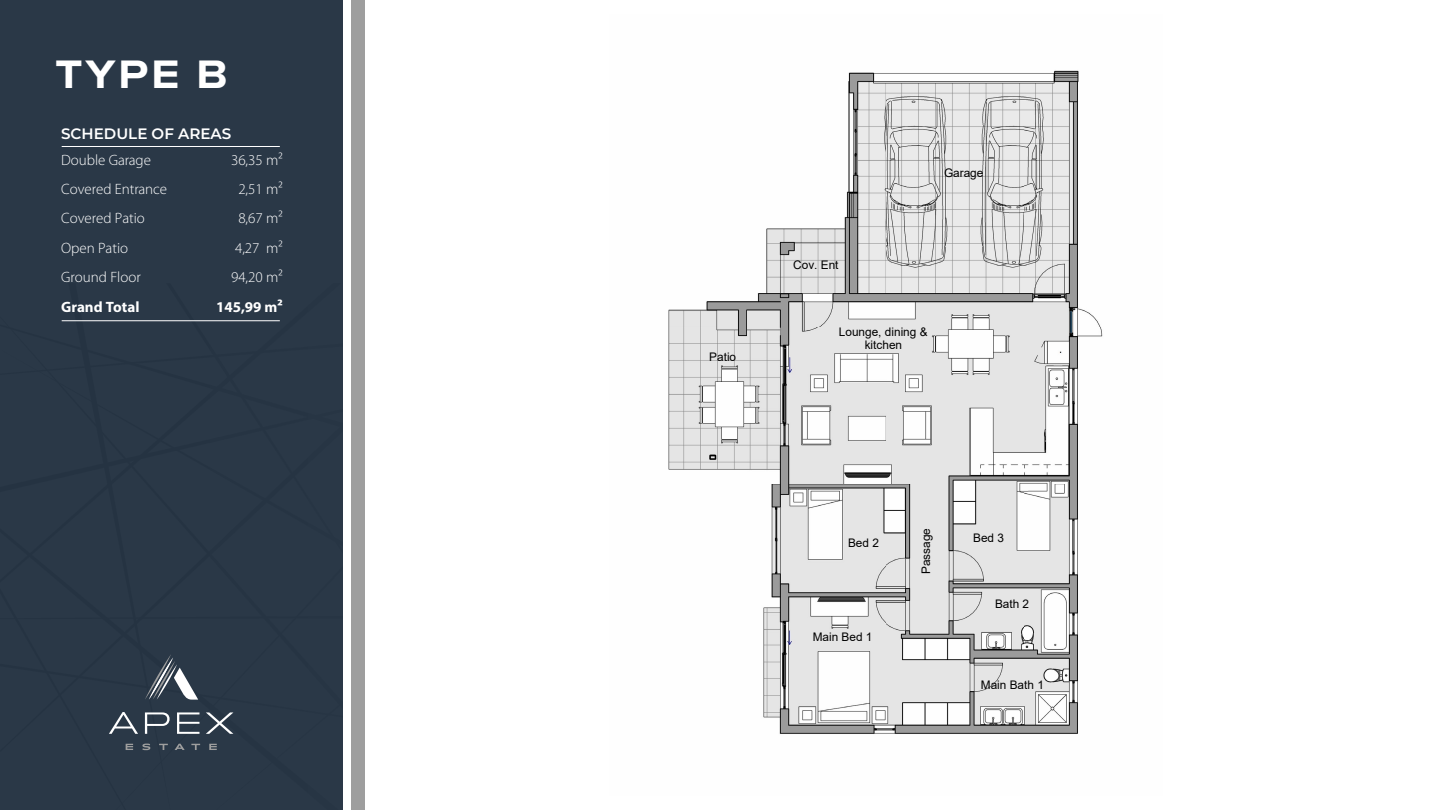
<style>
.page{position:relative;width:1440px;height:810px;background:#fff}
.page>*{position:absolute;margin:0;border:0;box-sizing:border-box;transform-origin:0 0}
.t1{font:700 41.17px "Proxima Nova Wide";color:#fff}
.t2{font:100 15.08px "Montserrat";color:#fff}
.t3{font:300 15px/29.5px "Myriad Pro";color:#fff}
.t4{font:700 15px "Myriad Pro";color:#fff}
.t5{font:11.85px/13.3px "Arial";color:#000;text-align:center}
</style>
<div class="page">
<div style="left:0;top:0;width:342px;height:810px;background:#2a3847"></div>
<div style="left:351px;top:0;width:13px;height:810px;background:#9e9e9e"></div>
<svg style="left:109px;top:655px;width:125px;height:96px"></svg>
<img style="left:668px;top:70px;width:435px;height:664px">
<hr style="left:62px;top:320px;width:218px;height:1px;background:#fff">
<hr style="left:62px;top:146px;width:218px;height:1px;background:#fff">
<h1 class="t1" style="left:55px;top:43px;width:174px">TYPE B</h1>
<p class="t2" style="left:61px;top:124px;width:172px">SCHEDULE OF AREAS</p>
<p class="t3" style="left:61px;top:145px;width:108px">Double Garage<br>Covered Entrance<br>Covered Patio<br>Open Patio<br>Ground Floor</p>
<p class="t4" style="left:61px;top:298px;width:80px">Grand Total</p>
<p class="t3" style="left:231px;top:145px;width:53px;text-align:center">36,35 m²<br>2,51 m²<br>8,67 m²<br>4,27 m²<br>94,20 m²</p>
<p class="t4" style="left:216px;top:298px;width:68px">145,99 m²</p>
<p class="t5" style="left:709px;top:351px;width:28px">Patio</p>
<p class="t5" style="left:944px;top:166px;width:41px">Garage</p>
<p class="t5" style="left:793px;top:258px;width:47px">Cov. Ent</p>
<p class="t5" style="left:839px;top:325px;width:90px">Lounge, dining &amp; kitchen</p>
<p class="t5" style="left:848px;top:536px;width:32px">Bed 2</p>
<p class="t5" style="left:813px;top:630px;width:61px">Main Bed 1</p>
<p class="t5" style="left:919px;top:574px;width:47px;rotate:-90deg">Passage</p>
<p class="t5" style="left:973px;top:531px;width:32px">Bed 3</p>
<p class="t5" style="left:995px;top:597px;width:36px">Bath 2</p>
<p class="t5" style="left:981px;top:678px;width:65px">Main Bath 1</p>
</div>
